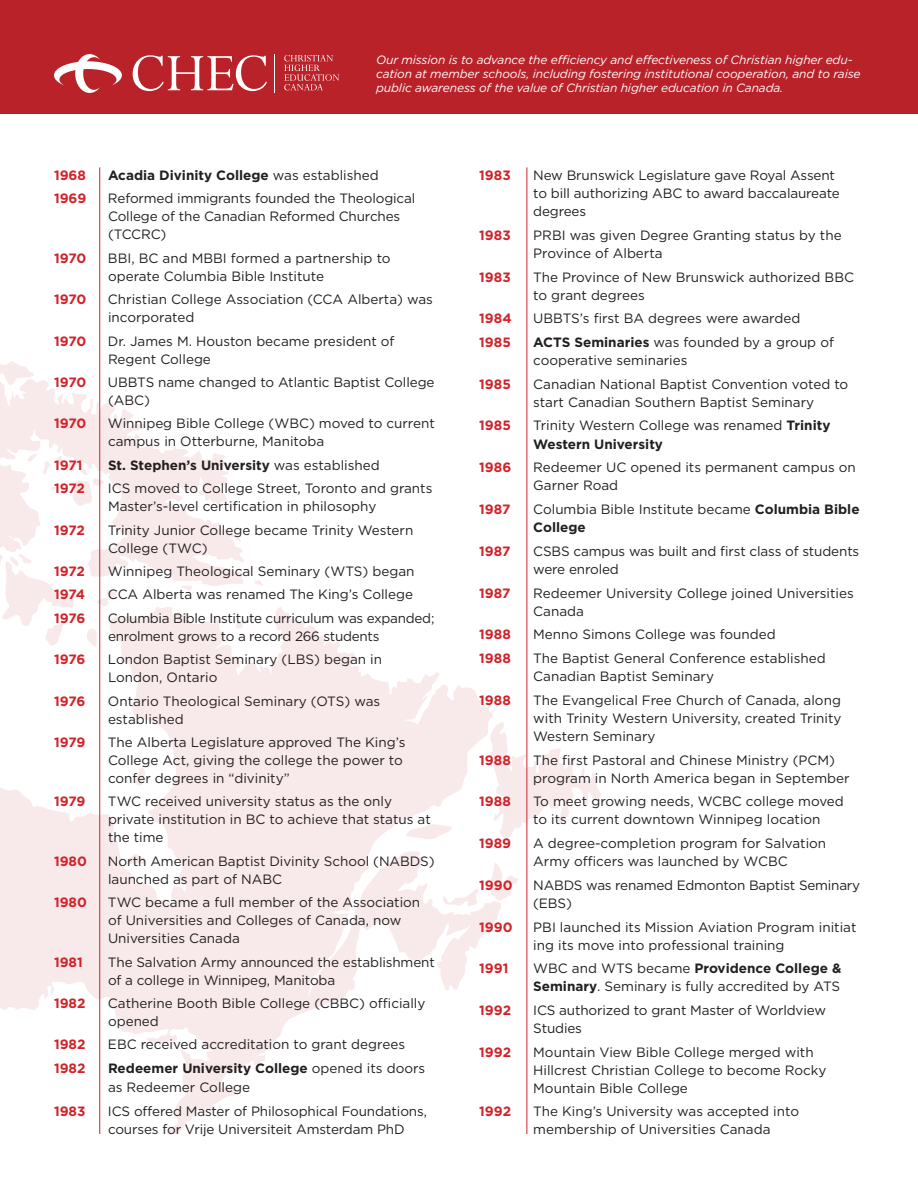
<style>
.page{position:relative;width:918px;height:1188px;background:#fff}
.page>*{position:absolute;margin:0;border:0;box-sizing:border-box;transform-origin:0 0}
.t1{font:13.5px/18.1px "Gotham";color:#231f20}
.t2{font:700 13.5px "Gotham";color:#d1232a}
.t3{font:13.5px/18px "Gotham";letter-spacing:-.02em;color:#231f20}
.t4{font:700 13.5px "Gotham";color:#231f20}
.t5{font:italic 12px/14.4px "Gotham";letter-spacing:-.01em;color:#fff}
.s1{font-weight:400}
.s2{font-weight:700}
</style>
<div class="page">
<svg style="left:0;top:361px;width:34px;height:24px"></svg>
<svg style="left:501px;top:722px;width:100px;height:117px"></svg>
<svg style="left:0;top:385px;width:501px;height:750px"></svg>
<svg style="left:490px;top:863px;width:28px;height:38px"></svg>
<div style="left:0;top:0;width:918px;height:113px;background:#ba222a"></div>
<hr style="left:99px;top:167px;width:1px;height:967px;background:#d1232a">
<hr style="left:526px;top:167px;width:1px;height:967px;background:#d1232a">
<svg style="left:133px;top:55px;width:134px;height:36px"></svg>
<svg style="left:54px;top:54px;width:68px;height:39px"></svg>
<hr style="left:275px;top:54px;width:1px;height:38px;background:#fff">
<svg style="left:284px;top:55px;width:55px;height:35px"></svg>
<p class="t5" style="left:376px;top:52px;width:486px">Our mission is to advance the efficiency and effectiveness of Christian higher edu&shy;cation at member schools, including fostering institutional cooperation, and to raise public awareness of the value of Christian higher education in Canada.</p>
<p class="t2" style="left:54px;top:167px;width:34px">1968</p>
<p class="t4" style="left:108px;top:167px;width:272px">Acadia Divinity College <span class="s1">was established</span></p>
<p class="t2" style="left:54px;top:191px;width:34px">1969</p>
<p class="t1" style="left:108px;top:189px;width:309px">Reformed immigrants founded the Theological<br>College of the Canadian Reformed Churches (TCCRC)</p>
<p class="t2" style="left:54px;top:250px;width:34px">1970</p>
<p class="t1" style="left:108px;top:249px;width:284px">BBI, BC and MBBI formed a partnership to operate Columbia Bible Institute</p>
<p class="t2" style="left:54px;top:292px;width:34px">1970</p>
<p class="t1" style="left:108px;top:290px;width:327px">Christian College Association (CCA Alberta) was incorporated</p>
<p class="t2" style="left:54px;top:333px;width:34px">1970</p>
<p class="t1" style="left:108px;top:332px;width:288px">Dr. James M. Houston became president of<br>Regent College</p>
<p class="t2" style="left:54px;top:374px;width:34px">1970</p>
<p class="t1" style="left:108px;top:373px;width:328px">UBBTS name changed to Atlantic Baptist College (ABC)</p>
<p class="t2" style="left:54px;top:416px;width:34px">1970</p>
<p class="t1" style="left:108px;top:414px;width:328px">Winnipeg Bible College (WBC) moved to current campus in Otterburne, Manitoba</p>
<p class="t2" style="left:54px;top:457px;width:30px">1971</p>
<p class="t4" style="left:108px;top:457px;width:273px">St. Stephen’s University <span class="s1">was established</span></p>
<p class="t2" style="left:54px;top:481px;width:33px">1972</p>
<p class="t1" style="left:108px;top:479px;width:326px">ICS moved to College Street, Toronto and grants<br>Master’s-level certification in philosophy</p>
<p class="t2" style="left:54px;top:522px;width:33px">1972</p>
<p class="t1" style="left:108px;top:521px;width:307px">Trinity Junior College became Trinity Western<br>College (TWC)</p>
<p class="t2" style="left:54px;top:563px;width:33px">1972</p>
<p class="t1" style="left:108px;top:562px;width:308px">Winnipeg Theological Seminary (WTS) began</p>
<p class="t2" style="left:54px;top:587px;width:33px">1974</p>
<p class="t1" style="left:108px;top:585px;width:307px">CCA Alberta was renamed The King’s College</p>
<p class="t2" style="left:54px;top:610px;width:33px">1976</p>
<p class="t3" style="left:108px;top:609px;width:328px">Columbia Bible Institute curriculum was expanded; enrolment grows to a record 266 students</p>
<p class="t2" style="left:54px;top:652px;width:33px">1976</p>
<p class="t1" style="left:108px;top:650px;width:276px">London Baptist Seminary (LBS) began in<br>London, Ontario</p>
<p class="t2" style="left:54px;top:693px;width:33px">1976</p>
<p class="t1" style="left:108px;top:692px;width:274px">Ontario Theological Seminary (OTS) was established</p>
<p class="t2" style="left:54px;top:734px;width:33px">1979</p>
<p class="t1" style="left:108px;top:733px;width:299px">The Alberta Legislature approved The King’s<br>College Act, giving the college the power to confer degrees in “divinity”</p>
<p class="t2" style="left:54px;top:794px;width:33px">1979</p>
<p class="t1" style="left:108px;top:792px;width:324px">TWC received university status as the only private institution in BC to achieve that status at the time</p>
<p class="t2" style="left:54px;top:853px;width:34px">1980</p>
<p class="t1" style="left:108px;top:852px;width:328px">North American Baptist Divinity School (NABDS) launched as part of NABC</p>
<p class="t2" style="left:54px;top:895px;width:34px">1980</p>
<p class="t1" style="left:108px;top:893px;width:314px">TWC became a full member of the Association of Universities and Colleges of Canada, now<br>Universities Canada</p>
<p class="t2" style="left:54px;top:954px;width:30px">1981</p>
<p class="t1" style="left:108px;top:953px;width:328px">The Salvation Army announced the establishment of a college in Winnipeg, Manitoba</p>
<p class="t2" style="left:54px;top:995px;width:33px">1982</p>
<p class="t1" style="left:108px;top:994px;width:319px">Catherine Booth Bible College (CBBC) officially opened</p>
<p class="t2" style="left:54px;top:1037px;width:33px">1982</p>
<p class="t1" style="left:108px;top:1035px;width:299px">EBC received accreditation to grant degrees</p>
<p class="t2" style="left:54px;top:1061px;width:33px">1982</p>
<p class="t1" style="left:108px;top:1059px;width:319px"><span class="s2">Redeemer University College</span> opened its doors as Redeemer College</p>
<p class="t2" style="left:54px;top:1103px;width:33px">1983</p>
<p class="t1" style="left:108px;top:1101px;width:321px">ICS offered Master of Philosophical Foundations, courses for Vrije Universiteit Amsterdam PhD</p>
<p class="t2" style="left:479px;top:167px;width:33px">1983</p>
<p class="t1" style="left:533px;top:166px;width:308px">New Brunswick Legislature gave Royal Assent to bill authorizing ABC to award baccalaureate degrees</p>
<p class="t2" style="left:479px;top:227px;width:33px">1983</p>
<p class="t1" style="left:533px;top:226px;width:310px">PRBI was given Degree Granting status by the<br>Province of Alberta</p>
<p class="t2" style="left:479px;top:269px;width:33px">1983</p>
<p class="t1" style="left:533px;top:268px;width:322px">The Province of New Brunswick authorized BBC to grant degrees</p>
<p class="t2" style="left:479px;top:311px;width:34px">1984</p>
<p class="t1" style="left:533px;top:309px;width:269px">UBBTS’s first BA degrees were awarded</p>
<p class="t2" style="left:479px;top:334px;width:33px">1985</p>
<p class="t1" style="left:533px;top:333px;width:302px"><span class="s2">ACTS Seminaries</span> was founded by a group of cooperative seminaries</p>
<p class="t2" style="left:479px;top:376px;width:33px">1985</p>
<p class="t1" style="left:533px;top:375px;width:317px">Canadian National Baptist Convention voted to start Canadian Southern Baptist Seminary</p>
<p class="t2" style="left:479px;top:418px;width:33px">1985</p>
<p class="t1" style="left:533px;top:416px;width:299px">Trinity Western College was renamed <span class="s2">Trinity<br>Western University</span></p>
<p class="t2" style="left:479px;top:460px;width:34px">1986</p>
<p class="t1" style="left:533px;top:458px;width:324px">Redeemer UC opened its permanent campus on<br>Garner Road</p>
<p class="t2" style="left:479px;top:501px;width:33px">1987</p>
<p class="t1" style="left:533px;top:500px;width:328px">Columbia Bible Institute became <span class="s2">Columbia Bible<br>College</span></p>
<p class="t2" style="left:479px;top:543px;width:33px">1987</p>
<p class="t1" style="left:533px;top:542px;width:328px">CSBS campus was built and first class of students were enroled</p>
<p class="t2" style="left:479px;top:585px;width:33px">1987</p>
<p class="t1" style="left:533px;top:583px;width:322px">Redeemer University College joined Universities<br>Canada</p>
<p class="t2" style="left:479px;top:627px;width:33px">1988</p>
<p class="t1" style="left:533px;top:625px;width:244px">Menno Simons College was founded</p>
<p class="t2" style="left:479px;top:650px;width:33px">1988</p>
<p class="t1" style="left:533px;top:649px;width:294px">The Baptist General Conference established<br>Canadian Baptist Seminary</p>
<p class="t2" style="left:479px;top:692px;width:33px">1988</p>
<p class="t1" style="left:533px;top:690px;width:310px;text-align:justify">The Evangelical Free Church of Canada, along with Trinity Western University, created Trinity Western Seminary</p>
<p class="t2" style="left:479px;top:752px;width:33px">1988</p>
<p class="t1" style="left:533px;top:750px;width:318px">The first Pastoral and Chinese Ministry (PCM) program in North America began in September</p>
<p class="t2" style="left:479px;top:794px;width:33px">1988</p>
<p class="t1" style="left:533px;top:792px;width:312px">To meet growing needs, WCBC college moved to its current downtown Winnipeg location</p>
<p class="t2" style="left:479px;top:835px;width:34px">1989</p>
<p class="t1" style="left:533px;top:834px;width:295px">A degree-completion program for Salvation<br>Army officers was launched by WCBC</p>
<p class="t2" style="left:479px;top:877px;width:35px">1990</p>
<p class="t1" style="left:533px;top:876px;width:328px">NABDS was renamed Edmonton Baptist Seminary (EBS)</p>
<p class="t2" style="left:479px;top:919px;width:35px">1990</p>
<p class="t1" style="left:533px;top:917px;width:325px">PBI launched its Mission Aviation Program initiat ing its move into professional training</p>
<p class="t2" style="left:479px;top:961px;width:31px">1991</p>
<p class="t1" style="left:533px;top:959px;width:310px">WBC and WTS became <span class="s2">Providence College &amp;<br>Seminary</span>. Seminary is fully accredited by ATS</p>
<p class="t2" style="left:479px;top:1002px;width:33px">1992</p>
<p class="t1" style="left:533px;top:1001px;width:294px">ICS authorized to grant Master of Worldview<br>Studies</p>
<p class="t2" style="left:479px;top:1044px;width:33px">1992</p>
<p class="t1" style="left:533px;top:1043px;width:295px">Mountain View Bible College merged with<br>Hillcrest Christian College to become Rocky<br>Mountain Bible College</p>
<p class="t2" style="left:479px;top:1104px;width:33px">1992</p>
<p class="t1" style="left:533px;top:1102px;width:267px">The King’s University was accepted into membership of Universities Canada</p>
</div>
